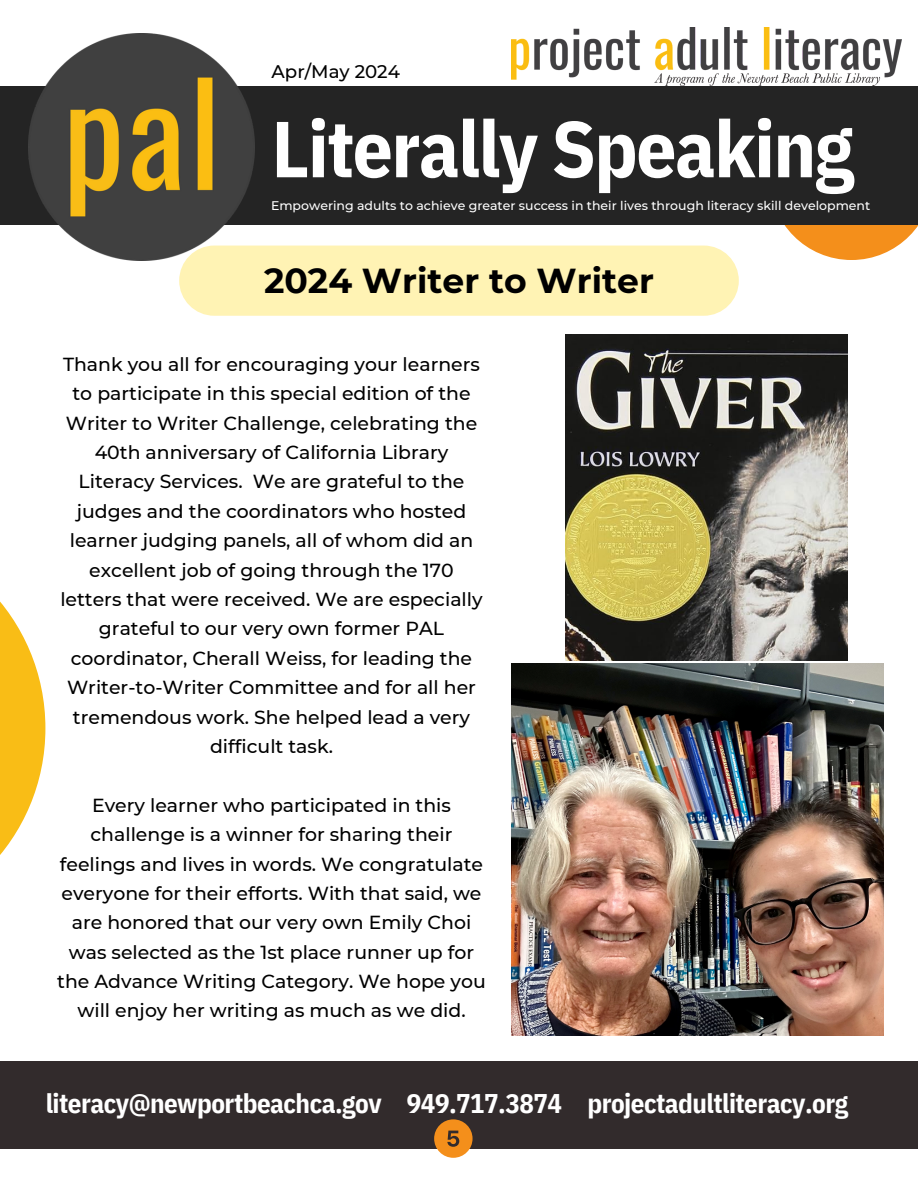
<style>
.page{position:relative;width:918px;height:1188px;background:#fff}
.page>*{position:absolute;margin:0;border:0;box-sizing:border-box;transform-origin:0 0}
.t1{font:700 79.2px "IBM Plex Sans Cond";letter-spacing:-.02em;color:#fff}
.t2{font:700 34.65px "Montserrat";color:#000}
.t3{font:700 27px "IBM Plex Sans Cond";letter-spacing:-.02em;color:#fff}
.t4{font:500 18.9px/29.4px "Montserrat";color:#000;text-align:center}
.t5{font:500 18.3px "Montserrat";color:#000}
.t6{font:500 12.45px "Montserrat";color:#fff}
</style>
<div class="page">
<svg style="left:0;top:601px;width:45px;height:254px;fill:#f9bd16"></svg>
<svg style="left:784px;top:225px;width:134px;height:35px"></svg>
<div style="left:0;top:86px;width:918px;height:139px;background:#242424"></div>
<img style="left:28px;top:34px;width:226px;height:226px">
<img style="left:512px;top:27px;width:390px;height:59px">
<div style="left:0;top:1061px;width:918px;height:87px;background:#322b2c"></div>
<img style="left:566px;top:335px;width:282px;height:326px">
<div style="left:179px;top:246px;width:560px;height:70px;background:#fff3b4;border-radius:35px"></div>
<svg style="left:434px;top:1119px;width:38px;height:39px"></svg>
<img style="left:512px;top:664px;width:372px;height:372px">
<h4 class="t5" style="left:272px;top:61px;width:130px">Apr/May 2024</h4>
<h4 class="t1" style="left:272px;top:96px;width:584px">Literally Speaking</h4>
<p class="t6" style="left:271px;top:197px;width:601px">Empowering adults to achieve greater success in their lives through literacy skill development</p>
<p class="t2" style="left:264px;top:259px;width:391px">2024 Writer to Writer</p>
<p class="t4" style="left:60px;top:349px;width:424px">Thank you all for encouraging your learners to participate in this special edition of the Writer to Writer Challenge, celebrating the 40th anniversary of California Library Literacy Services. We are grateful to the judges and the coordinators who hosted learner judging panels, all of whom did an excellent job of going through the 170 letters that were received. We are especially grateful to our very own former PAL coordinator, Cherall Weiss, for leading the Writer-to-Writer Committee and for all her tremendous work. She helped lead a very difficult task.</p>
<h4 class="t4" style="left:57px;top:790px;width:430px">Every learner who participated in this challenge is a winner for sharing their feelings and lives in words. We congratulate everyone for their efforts. With that said, we are honored that our very own Emily Choi was selected as the 1st place runner up for the Advance Writing Category. We hope you will enjoy her writing as much as we did.</h4>
<h1 class="t3" style="left:46px;top:1085px;width:804px">literacy@newportbeachca.gov 949.717.3874 projectadultliteracy.org</h1>
</div>
